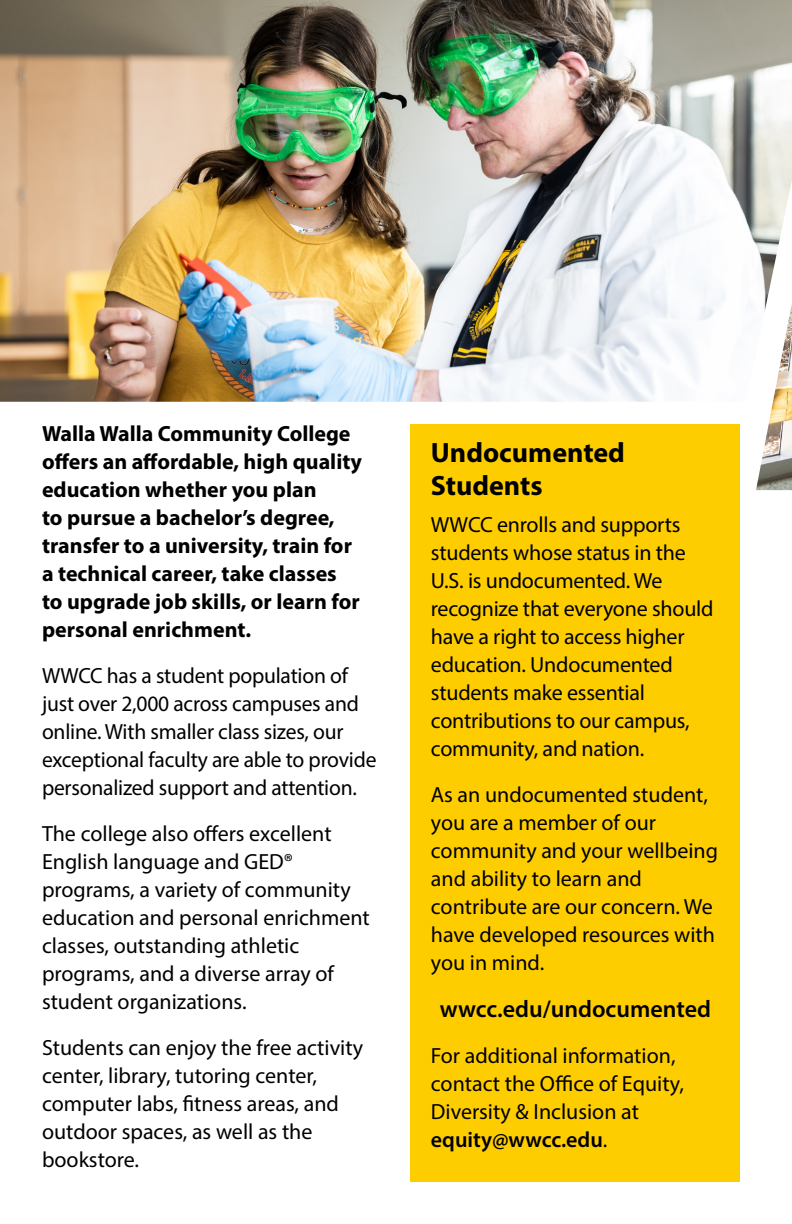
<style>
.page{position:relative;width:792px;height:1224px;background:#fff}
.page>*{position:absolute;margin:0;border:0;box-sizing:border-box;transform-origin:0 0}
.t1{font:700 28px/33.6px "Myriad Pro";color:#000}
.t2{font:600 24px "Myriad Pro";color:#000}
.t3{font:22px/28px "Myriad Pro";letter-spacing:-.005em;color:#000}
.t4{font:700 22px/28px "Myriad Pro";color:#000}
.s1{font-weight:600}
</style>
<div class="page">
<img style="left:756px;top:402px;width:36px;height:88px">
<div style="left:410px;top:424px;width:330px;height:757px;background:#fecd00"></div>
<img style="left:0;top:0;width:792px;height:402px">
<p class="t4" style="left:42px;top:418px;width:322px">Walla Walla Community College offers an affordable, high quality education whether you plan<br>to pursue a bachelor’s degree, transfer to a university, train for a technical career, take classes to upgrade job skills, or learn for personal enrichment.</p>
<p class="t3" style="left:42px;top:661px;width:336px">WWCC has a student population of just over 2,000 across campuses and online. With smaller class sizes, our exceptional faculty are able to provide personalized support and attention.</p>
<p class="t3" style="left:42px;top:819px;width:329px">The college also offers excellent<br>English language and GED® programs, a variety of community education and personal enrichment classes, outstanding athletic programs, and a diverse array of student organizations.</p>
<p class="t3" style="left:42px;top:1033px;width:323px">Students can enjoy the free activity center, library, tutoring center, computer labs, fitness areas, and outdoor spaces, as well as the bookstore.</p>
<p class="t1" style="left:431px;top:434px;width:196px">Undocumented<br>Students</p>
<p class="t3" style="left:431px;top:511px;width:284px">WWCC enrolls and supports students whose status in the<br>U.S. is undocumented. We recognize that everyone should have a right to access higher education. Undocumented students make essential contributions to our campus, community, and nation.</p>
<p class="t3" style="left:431px;top:781px;width:289px">As an undocumented student, you are a member of our community and your wellbeing and ability to learn and contribute are our concern. We have developed resources with you in mind.</p>
<p class="t2" style="left:440px;top:994px;width:273px">wwcc.edu/undocumented</p>
<p class="t3" style="left:431px;top:1041px;width:255px">For additional information, contact the Office of Equity,<br>Diversity &amp; Inclusion at <span class="s1">equity@wwcc.edu</span>.</p>
</div>
